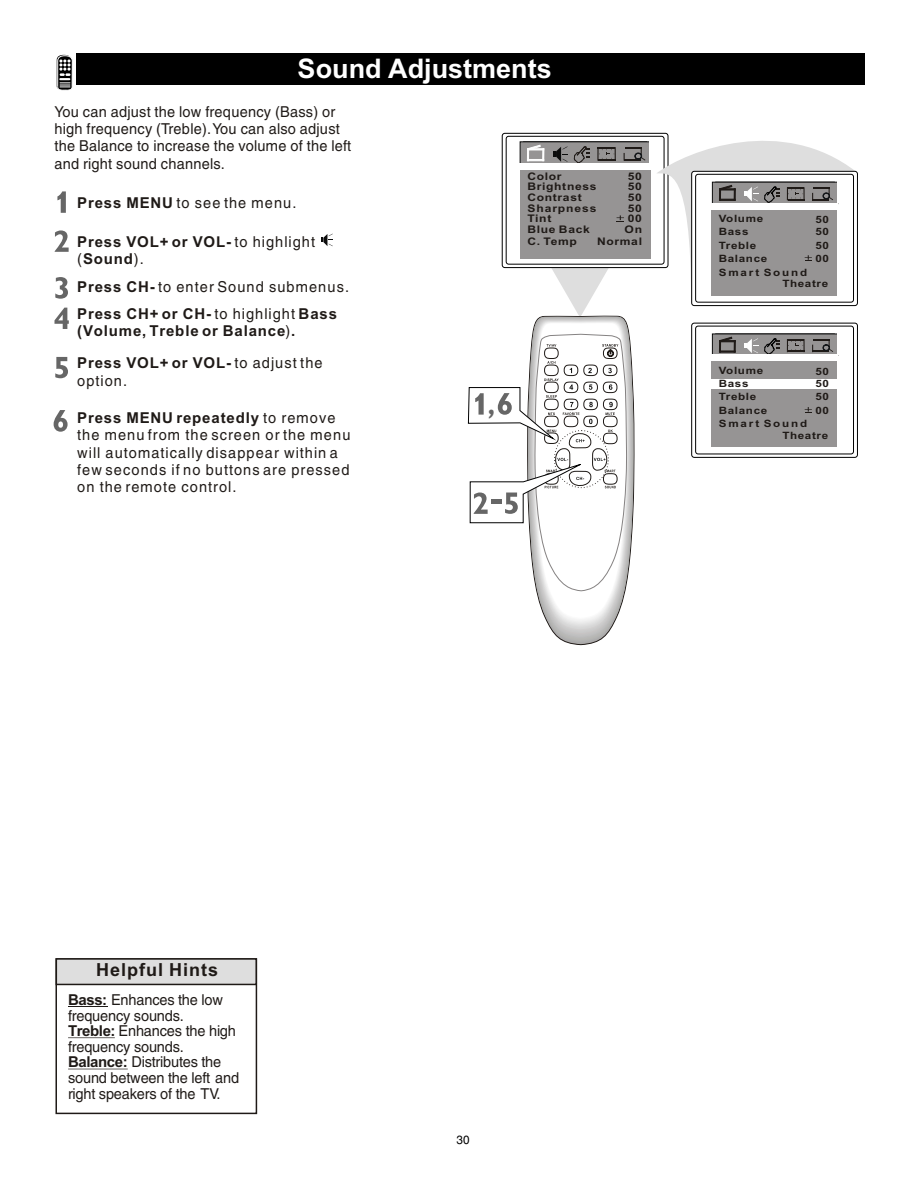
<style>
.page{position:relative;width:920px;height:1187px;background:#fff}
.page>*{position:absolute;margin:0;border:0;box-sizing:border-box;transform-origin:0 0}
.t1{font:700 condensed 40.05px "Gill Sans MT Ext";color:#666}
.t2{font:700 27px "Helvetica";color:#fff}
.t3{font:700 18px "Helvetica";letter-spacing:.055em;color:#1f1a17}
.t4{font:15px/17.4px "Helvetica";letter-spacing:.055em;color:#1f1a17}
.t5{font:15px/17.4px "Helvetica";color:#1f1a17}
.t6{font:15px/15.6px "Helvetica";letter-spacing:-.03em;color:#1f1a17}
.t7{font:700 15px/17.4px "Helvetica";letter-spacing:.055em;color:#1f1a17}
.t8{font:12px "Helvetica";color:#000}
.t9{font:700 10.5px/10.9px "Helvetica";letter-spacing:.055em;color:#1f1a17;scale:1.15 1}
.t10{font:700 10.5px "Helvetica";letter-spacing:.075em;color:#1f1a17;scale:1.15 1}
.t11{font:700 10.05px/13.5px "Helvetica";letter-spacing:.055em;color:#1f1a17;scale:1.15 1}
.s1{font-weight:700}
.s2{font-weight:400}
</style>
<div class="page">
<div style="left:55px;top:53px;width:809px;height:32px;background:#000"></div>
<svg style="left:55px;top:53px;width:21px;height:35px"></svg>
<svg style="left:57px;top:55px;width:16px;height:36px"></svg>
<div style="left:502px;top:133px;width:166px;height:135px;border:1px solid #000;border-radius:3px"></div>
<div style="left:505px;top:136px;width:159px;height:129px;border:1px solid #000;border-radius:3px"></div>
<div style="left:691px;top:171px;width:166px;height:135px;border:1px solid #000;border-radius:3px"></div>
<div style="left:520px;top:171px;width:130px;height:88px;background:#969494"></div>
<div style="left:519px;top:141px;width:131px;height:23px;background:#969494;border:1px solid #0d0d0d"></div>
<svg style="left:597px;top:147px;width:18px;height:14px"></svg>
<svg style="left:527px;top:145px;width:17px;height:16px"></svg>
<svg style="left:553px;top:146px;width:36px;height:17px"></svg>
<hr style="left:519px;top:163px;width:131px;height:2px;background:#fff">
<svg style="left:616px;top:215px;width:8px;height:7px"></svg>
<svg style="left:623px;top:141px;width:27px;height:22px"></svg>
<svg style="left:656px;top:132px;width:200px;height:170px"></svg>
<div style="left:691px;top:323px;width:166px;height:134px;border:1px solid #000;border-radius:3px"></div>
<div style="left:695px;top:325px;width:159px;height:129px;border:1px solid #000;border-radius:3px"></div>
<div style="left:711px;top:362px;width:126px;height:85px;background:#969494"></div>
<div style="left:712px;top:333px;width:126px;height:23px;background:#969494;border:1px solid #0d0d0d"></div>
<svg style="left:786px;top:339px;width:18px;height:13px"></svg>
<svg style="left:719px;top:337px;width:16px;height:15px"></svg>
<svg style="left:744px;top:338px;width:14px;height:15px"></svg>
<svg style="left:764px;top:338px;width:15px;height:16px"></svg>
<hr style="left:711px;top:354px;width:127px;height:2px;background:#fff">
<svg style="left:812px;top:333px;width:26px;height:21px"></svg>
<svg style="left:804px;top:407px;width:7px;height:6px"></svg>
<div style="left:710px;top:379px;width:127px;height:9px;background:#fff"></div>
<svg style="left:57px;top:191px;width:9px;height:22px"></svg>
<svg style="left:55px;top:230px;width:14px;height:22px"></svg>
<svg style="left:55px;top:277px;width:13px;height:22px"></svg>
<svg style="left:321px;top:234px;width:12px;height:12px"></svg>
<svg style="left:54px;top:307px;width:15px;height:22px"></svg>
<svg style="left:55px;top:357px;width:13px;height:21px"></svg>
<svg style="left:54px;top:410px;width:14px;height:22px"></svg>
<svg style="left:467px;top:239px;width:168px;height:406px"></svg>
<div style="left:55px;top:958px;width:202px;height:156px;border:2px solid #1f1a17"></div>
<hr style="left:68px;top:1006px;width:39px;height:1px;background:#1f1a17">
<hr style="left:68px;top:1037px;width:47px;height:1px;background:#1f1a17">
<hr style="left:68px;top:1068px;width:60px;height:1px;background:#1f1a17">
<div style="left:56px;top:958px;width:201px;height:27px;background:#dedede;border:2px solid #1f1a17"></div>
<h2 class="t2" style="left:297px;top:59px;width:256px">Sound Adjustments</h2>
<p class="t5" style="left:54px;top:104px;width:298px">You can adjust the low frequency (Bass) or high frequency (Treble). You can also adjust the Balance to increase the volume of the left and right sound channels.</p>
<p class="t4" style="left:77px;top:195px;width:221px"><span class="s1">Press MENU</span> to see the menu.</p>
<p class="t7" style="left:77px;top:234px;width:240px">Press VOL+ or VOL- <span class="s2">to highlight (</span>Sound<span class="s2">).</span></p>
<p class="t4" style="left:77px;top:274px;width:273px;line-height:27.2px"><span class="s1">Press CH-</span> to enter Sound submenus.<br><span class="s1">Press CH+ or CH-</span> to highlight <span class="s1">Bass</span></p>
<p class="t7" style="left:77px;top:316px;width:247px;line-height:32.2px">(Volume, Treble or Balance<span class="s2">)</span>.<br>Press VOL+ or VOL- <span class="s2">to adjust the</span></p>
<p class="t5" style="left:77px;top:373px;width:52px">option.</p>
<p class="t4" style="left:77px;top:410px;width:275px"><span class="s1">Press MENU repeatedly</span> to remove the menu from the screen or the menu will automatically disappear within a few seconds if no buttons are pressed on the remote control.</p>
<p class="t9" style="left:527px;top:172px;width:31px">Color</p>
<p class="t9" style="left:627px;top:172px;width:14px">50</p>
<p class="t9" style="left:627px;top:182px;width:14px">50<br>50</p>
<p class="t9" style="left:624px;top:214px;width:17px">00<br>On</p>
<p class="t9" style="left:597px;top:237px;width:41px">Normal</p>
<p class="t9" style="left:527px;top:182px;width:62px">Brightness<br>Contrast</p>
<p class="t9" style="left:527px;top:214px;width:56px">Tint<br>Blue Back</p>
<p class="t9" style="left:527px;top:237px;width:44px">C. Temp</p>
<p class="t10" style="left:527px;top:204px;width:62px">Sharpness</p>
<p class="t9" style="left:627px;top:203px;width:14px">50</p>
<h1 class="t1" style="left:488px;top:382px;width:7px">,</h1>
<p class="t11" style="left:718px;top:213px;width:40px;line-height:12.6px">Volume<br>Bass</p>
<p class="t11" style="left:815px;top:214px;width:13px">50</p>
<p class="t11" style="left:815px;top:225px;width:13px">50</p>
<p class="t11" style="left:718px;top:239px;width:79px">Treble<br>Balance<br>Smart Sound</p>
<p class="t11" style="left:815px;top:239px;width:13px">50<br>00</p>
<p class="t11" style="left:782px;top:277px;width:41px">Theatre</p>
<p class="t11" style="left:718px;top:365px;width:40px;line-height:12.6px">Volume<br>Bass</p>
<p class="t11" style="left:815px;top:366px;width:13px">50</p>
<p class="t11" style="left:815px;top:377px;width:13px">50</p>
<p class="t11" style="left:718px;top:391px;width:79px">Treble<br>Balance<br>Smart Sound</p>
<p class="t11" style="left:815px;top:391px;width:13px">50<br>00</p>
<p class="t11" style="left:782px;top:429px;width:41px">Theatre</p>
<p class="t3" style="left:96px;top:963px;width:123px">Helpful Hints</p>
<p class="t6" style="left:68px;top:992px;width:173px"><span class="s1">Bass:</span> Enhances the low frequency sounds.<br><span class="s1">Treble:</span> Enhances the high frequency sounds.<br><span class="s1">Balance:</span> Distributes the sound between the left and right speakers of the TV.</p>
<p class="t8" style="left:456px;top:1134px;width:15px">30</p>
</div>
